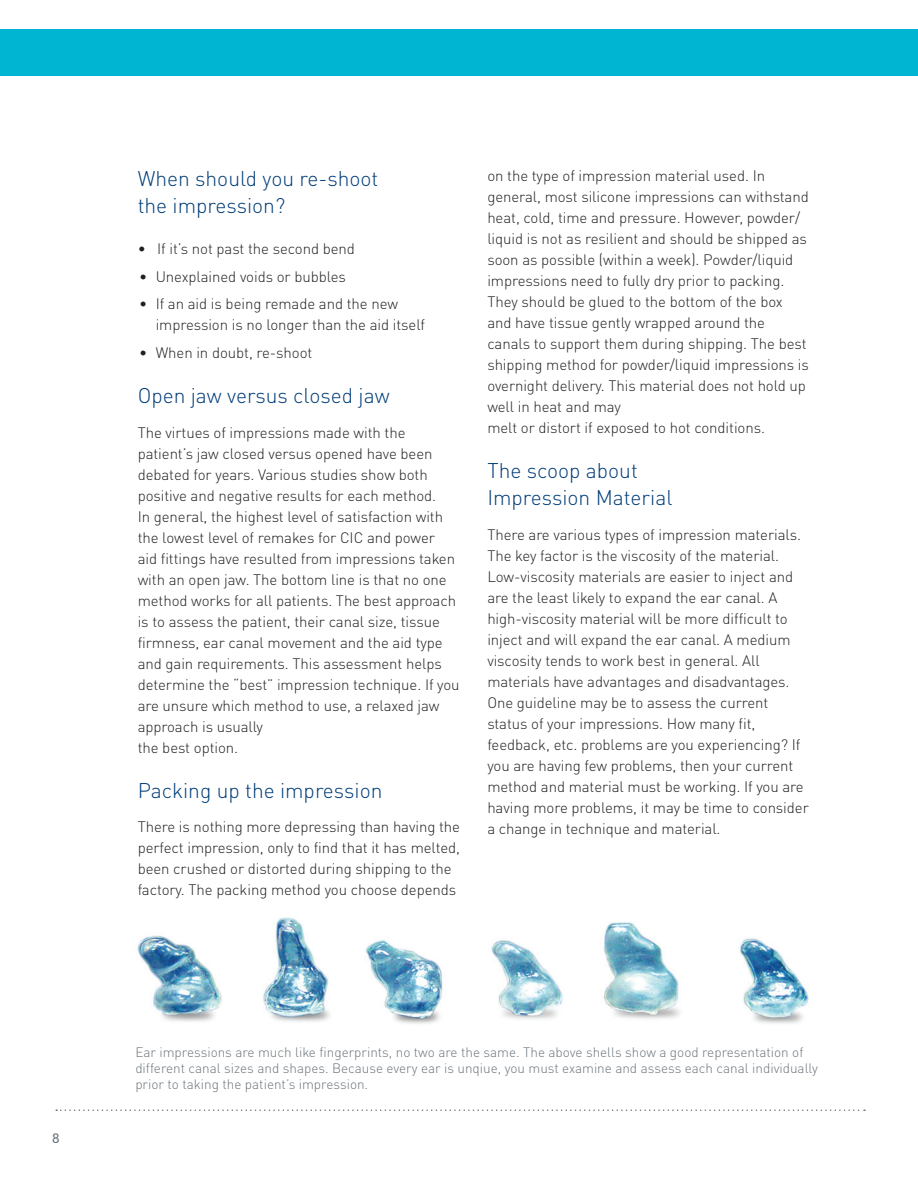
<style>
.page{position:relative;width:918px;height:1188px;background:#fff}
.page>*{position:absolute;margin:0;border:0;box-sizing:border-box;transform-origin:0 0}
.t1{font:300 21px/27px "DINOT";color:#003d78}
.t2{font:300 15px/21px "DINOT";letter-spacing:-.005em;color:#231f20}
.t3{font:300 13.5px/16.2px "DINOT";color:#6a747b}
.t4{font:13.5px "Avenir LT SLI Std Medium";color:#6a747b}
</style>
<div class="page">
<div style="left:0;top:29px;width:918px;height:47px;background:#00b5d1"></div>
<svg style="left:56px;top:1109px;width:809px;height:2px"></svg>
<img style="left:137px;top:917px;width:672px;height:107px">
<p class="t4" style="left:52px;top:1130px;width:9px">8</p>
<h1 class="t1" style="left:138px;top:164px;width:242px">When should you re-shoot the impression?</h1>
<p class="t2" style="left:138px;top:238px;width:219px">• If it’s not past the second bend</p>
<p class="t2" style="left:139px;top:266px;width:208px">• Unexplained voids or bubbles</p>
<p class="t2" style="left:156px;top:293px;width:271px;text-indent:-16px">• If an aid is being remade and the new impression is no longer than the aid itself</p>
<p class="t2" style="left:139px;top:342px;width:175px">• When in doubt, re-shoot</p>
<h1 class="t1" style="left:138px;top:382px;width:253px">Open jaw versus closed jaw</h1>
<p class="t2" style="left:138px;top:421px;width:324px">The virtues of impressions made with the patient’s jaw closed versus opened have been debated for years. Various studies show both positive and negative results for each method.<br>In general, the highest level of satisfaction with the lowest level of remakes for CIC and power<br>aid fittings have resulted from impressions taken with an open jaw. The bottom line is that no one method works for all patients. The best approach is to assess the patient, their canal size, tissue firmness, ear canal movement and the aid type and gain requirements. This assessment helps determine the “best” impression technique. If you are unsure which method to use, a relaxed jaw approach is usually<br>the best option.</p>
<h1 class="t1" style="left:138px;top:776px;width:246px">Packing up the impression</h1>
<p class="t2" style="left:138px;top:816px;width:324px">There is nothing more depressing than having the perfect impression, only to find that it has melted, been crushed or distorted during shipping to the factory. The packing method you choose depends</p>
<p class="t2" style="left:487px;top:165px;width:323px">on the type of impression material used. In general, most silicone impressions can withstand heat, cold, time and pressure. However, powder/ liquid is not as resilient and should be shipped as soon as possible (within a week). Powder/liquid impressions need to fully dry prior to packing.<br>They should be glued to the bottom of the box and have tissue gently wrapped around the canals to support them during shipping. The best shipping method for powder/liquid impressions is overnight delivery. This material does not hold up well in heat and may<br>melt or distort if exposed to hot conditions.</p>
<h1 class="t1" style="left:487px;top:457px;width:187px">The scoop about<br>Impression Material</h1>
<p class="t2" style="left:487px;top:524px;width:323px">There are various types of impression materials.<br>The key factor is the viscosity of the material.<br>Low-viscosity materials are easier to inject and are the least likely to expand the ear canal. A high-viscosity material will be more difficult to inject and will expand the ear canal. A medium viscosity tends to work best in general. All materials have advantages and disadvantages.<br>One guideline may be to assess the current status of your impressions. How many fit, feedback, etc. problems are you experiencing? If you are having few problems, then your current method and material must be working. If you are having more problems, it may be time to consider a change in technique and material.</p>
<p class="t3" style="left:135px;top:1044px;width:684px">Ear impressions are much like fingerprints, no two are the same. The above shells show a good representation of different canal sizes and shapes. Because every ear is unqiue, you must examine and assess each canal individually prior to taking the patient’s impression.</p>
</div>
